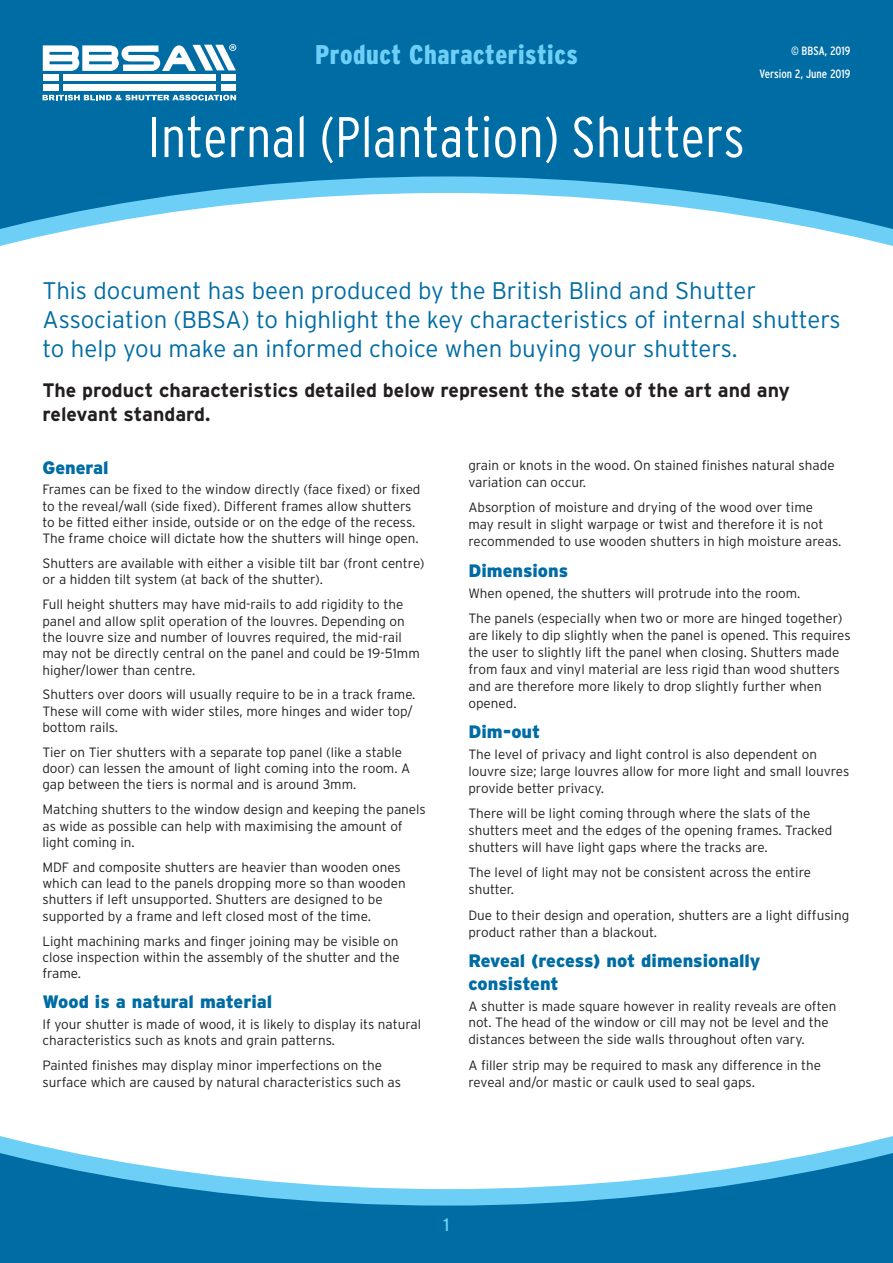
<style>
.page{position:relative;width:893px;height:1263px;background:#006ca4}
.page>*{position:absolute;margin:0;border:0;box-sizing:border-box;transform-origin:0 0}
.t1{font:condensed 57px "I514 Interstate Light";color:#fff}
.t2{font:condensed 27px "I517 Interstate Black";letter-spacing:.02em;color:#6ecff6}
.t3{font:300 24px/28.8px "Interstate";color:#006ca4}
.t4{font:700 19.5px/23.4px "Interstate";color:#231f20}
.t5{font:900 18px/22.2px "Interstate";color:#006ca4}
.t6{font:18px "Interstate";color:#6ecff6}
.t7{font:300 13.5px/16.4px "Interstate";color:#231f20}
.t8{font:condensed 12px/23px "Interstate";color:#fff;text-align:right}
</style>
<div class="page">
<div style="left:0;top:176px;width:893px;height:1029px;background:#fff"></div>
<div style="left:63px;top:75px;width:153px;height:6px;background:#fff"></div>
<div style="left:43px;top:75px;width:15px;height:6px;background:#fff"></div>
<div style="left:43px;top:84px;width:15px;height:7px;background:#fff"></div>
<div style="left:222px;top:75px;width:14px;height:6px;background:#fff"></div>
<div style="left:222px;top:84px;width:14px;height:7px;background:#fff"></div>
<div style="left:63px;top:84px;width:153px;height:7px;background:#fff"></div>
<svg style="left:43px;top:95px;width:193px;height:5px"></svg>
<svg style="left:43px;top:44px;width:193px;height:27px"></svg>
<h2 class="t2" style="left:315px;top:40px;width:264px">Product Characteristics</h2>
<h1 class="t1" style="left:148px;top:105px;width:598px">Internal (Plantation) Shutters</h1>
<p class="t8" style="left:760px;top:39px;width:92px">© BBSA, 2019<br>Version 2, June 2019</p>
<h3 class="t3" style="left:43px;top:276px;width:800px">This document has been produced by the British Blind and Shutter<br>Association (BBSA) to highlight the key characteristics of internal shutters to help you make an informed choice when buying your shutters.</h3>
<h3 class="t4" style="left:43px;top:379px;width:749px">The product characteristics detailed below represent the state of the art and any relevant standard.</h3>
<h3 class="t5" style="left:42px;top:456px;width:68px">General</h3>
<p class="t7" style="left:42px;top:481px;width:380px">Frames can be fixed to the window directly (face fixed) or fixed to the reveal/wall (side fixed). Different frames allow shutters to be fitted either inside, outside or on the edge of the recess.<br>The frame choice will dictate how the shutters will hinge open.</p>
<p class="t7" style="left:42px;top:555px;width:384px">Shutters are available with either a visible tilt bar (front centre) or a hidden tilt system (at back of the shutter).</p>
<p class="t7" style="left:42px;top:596px;width:379px">Full height shutters may have mid-rails to add rigidity to the panel and allow split operation of the louvres. Depending on the louvre size and number of louvres required, the mid-rail may not be directly central on the panel and could be 19-51mm higher/lower than centre.</p>
<p class="t7" style="left:42px;top:686px;width:375px">Shutters over doors will usually require to be in a track frame.<br>These will come with wider stiles, more hinges and wider top/ bottom rails.</p>
<p class="t7" style="left:42px;top:744px;width:369px">Tier on Tier shutters with a separate top panel (like a stable door) can lessen the amount of light coming into the room. A gap between the tiers is normal and is around 3mm.</p>
<p class="t7" style="left:42px;top:801px;width:385px">Matching shutters to the window design and keeping the panels as wide as possible can help with maximising the amount of light coming in.</p>
<p class="t7" style="left:42px;top:859px;width:365px">MDF and composite shutters are heavier than wooden ones which can lead to the panels dropping more so than wooden shutters if left unsupported. Shutters are designed to be supported by a frame and left closed most of the time.</p>
<p class="t7" style="left:42px;top:932px;width:359px;text-align:justify">Light machining marks and finger joining may be visible on close inspection within the assembly of the shutter and the frame.</p>
<h3 class="t5" style="left:42px;top:991px;width:231px">Wood is a natural material</h3>
<p class="t7" style="left:42px;top:1016px;width:380px">If your shutter is made of wood, it is likely to display its natural characteristics such as knots and grain patterns.</p>
<p class="t7" style="left:42px;top:1057px;width:360px">Painted finishes may display minor imperfections on the surface which are caused by natural characteristics such as</p>
<p class="t7" style="left:468px;top:457px;width:368px;line-height:16.8px">grain or knots in the wood. On stained finishes natural shade variation can occur.</p>
<p class="t7" style="left:468px;top:499px;width:374px;line-height:16.8px">Absorption of moisture and drying of the wood over time may result in slight warpage or twist and therefore it is not recommended to use wooden shutters in high moisture areas.</p>
<h3 class="t5" style="left:468px;top:559px;width:101px">Dimensions</h3>
<p class="t7" style="left:468px;top:580px;width:376px;line-height:25.3px">When opened, the shutters will protrude into the room.<br>The panels (especially when two or more are hinged together)</p>
<p class="t7" style="left:468px;top:627px;width:384px;line-height:16.8px">are likely to dip slightly when the panel is opened. This requires the user to slightly lift the panel when closing. Shutters made from faux and vinyl material are less rigid than wood shutters and are therefore more likely to drop slightly further when opened.</p>
<h3 class="t5" style="left:468px;top:721px;width:73px">Dim-out</h3>
<p class="t7" style="left:468px;top:746px;width:382px;line-height:16.8px">The level of privacy and light control is also dependent on louvre size; large louvres allow for more light and small louvres provide better privacy.</p>
<p class="t7" style="left:468px;top:805px;width:365px;line-height:16.8px">There will be light coming through where the slats of the shutters meet and the edges of the opening frames. Tracked shutters will have light gaps where the tracks are.</p>
<p class="t7" style="left:468px;top:864px;width:344px;line-height:16.8px">The level of light may not be consistent across the entire shutter.</p>
<p class="t7" style="left:468px;top:906px;width:382px;line-height:16.8px">Due to their design and operation, shutters are a light diffusing product rather than a blackout.</p>
<h3 class="t5" style="left:468px;top:950px;width:294px">Reveal (recess) not dimensionally consistent</h3>
<p class="t7" style="left:468px;top:997px;width:370px;line-height:16.8px">A shutter is made square however in reality reveals are often not. The head of the window or cill may not be level and the distances between the side walls throughout often vary.</p>
<p class="t7" style="left:468px;top:1056px;width:354px;line-height:16.8px">A filler strip may be required to mask any difference in the reveal and/or mastic or caulk used to seal gaps.</p>
<h3 class="t6" style="left:443px;top:1214px;width:8px">1</h3>
</div>
